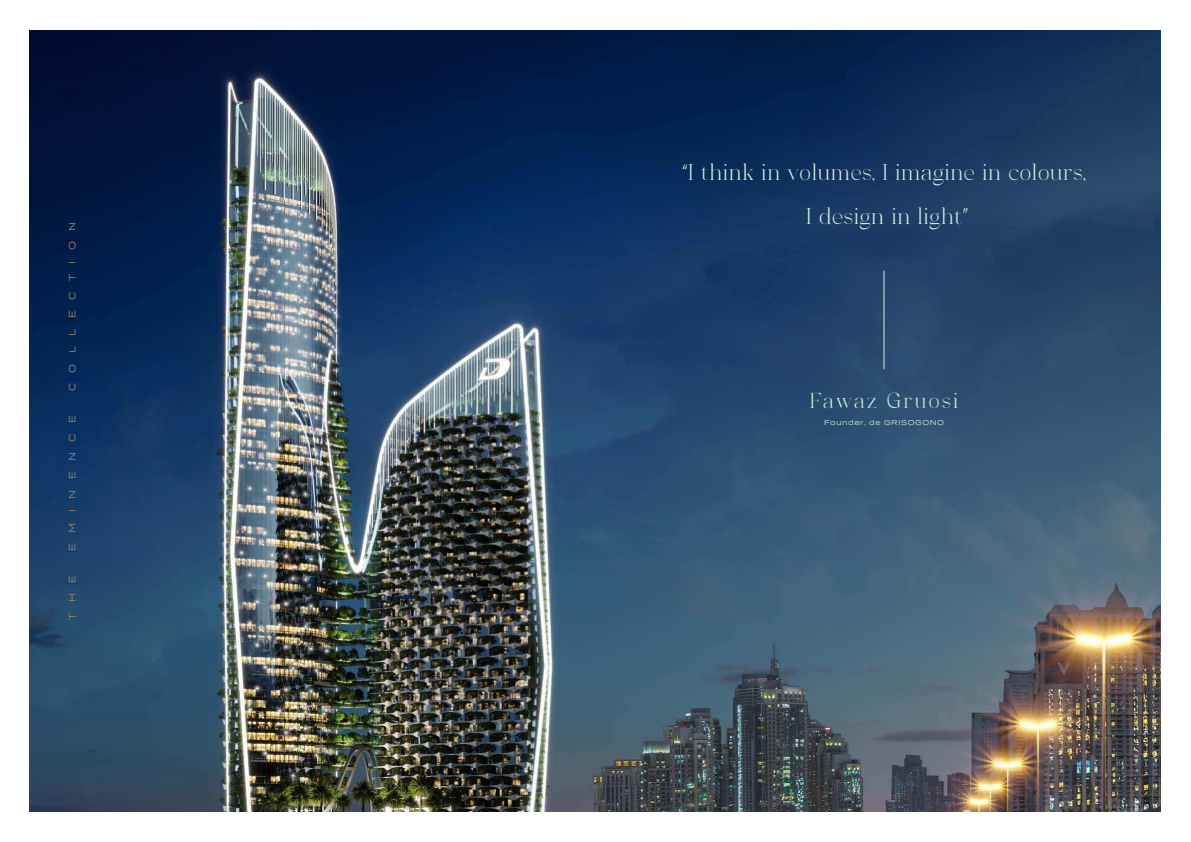
<style>
.page{position:relative;width:1191px;height:842px;background:#fff}
.page>*{position:absolute;margin:0;border:0;box-sizing:border-box;transform-origin:0 0}
.t1{font:22.8px/44.9px "Quartage";letter-spacing:.03em;color:#d6ece0;text-align:center}
.t2{font:21.5px "Quartage";letter-spacing:.11em;color:#d6ece0}
.t3{font:9.1px "Termina";letter-spacing:1.16em;color:#9e8b6b}
.t4{font:7px "Termina";letter-spacing:.08em;color:#d6ece0}
</style>
<div class="page">
<img style="left:30px;top:30px;width:1130px;height:782px">
<hr style="left:883px;top:271px;width:1px;height:98px;background:#d6ece0">
<p class="t3" style="left:68px;top:391px;width:171px;rotate:-90deg">COLLECTION</p>
<p class="t3" style="left:68px;top:551px;width:137px;rotate:-90deg">EMINENCE</p>
<p class="t3" style="left:68px;top:620px;width:46px;rotate:-90deg">THE</p>
<p class="t1" style="left:682px;top:152px;width:405px">“I think in volumes, I imagine in colours,<br>I design in light”</p>
<p class="t2" style="left:810px;top:392px;width:150px">Fawaz Gruosi</p>
<p class="t4" style="left:824px;top:419px;width:121px">Founder, de GRISOGONO</p>
</div>
